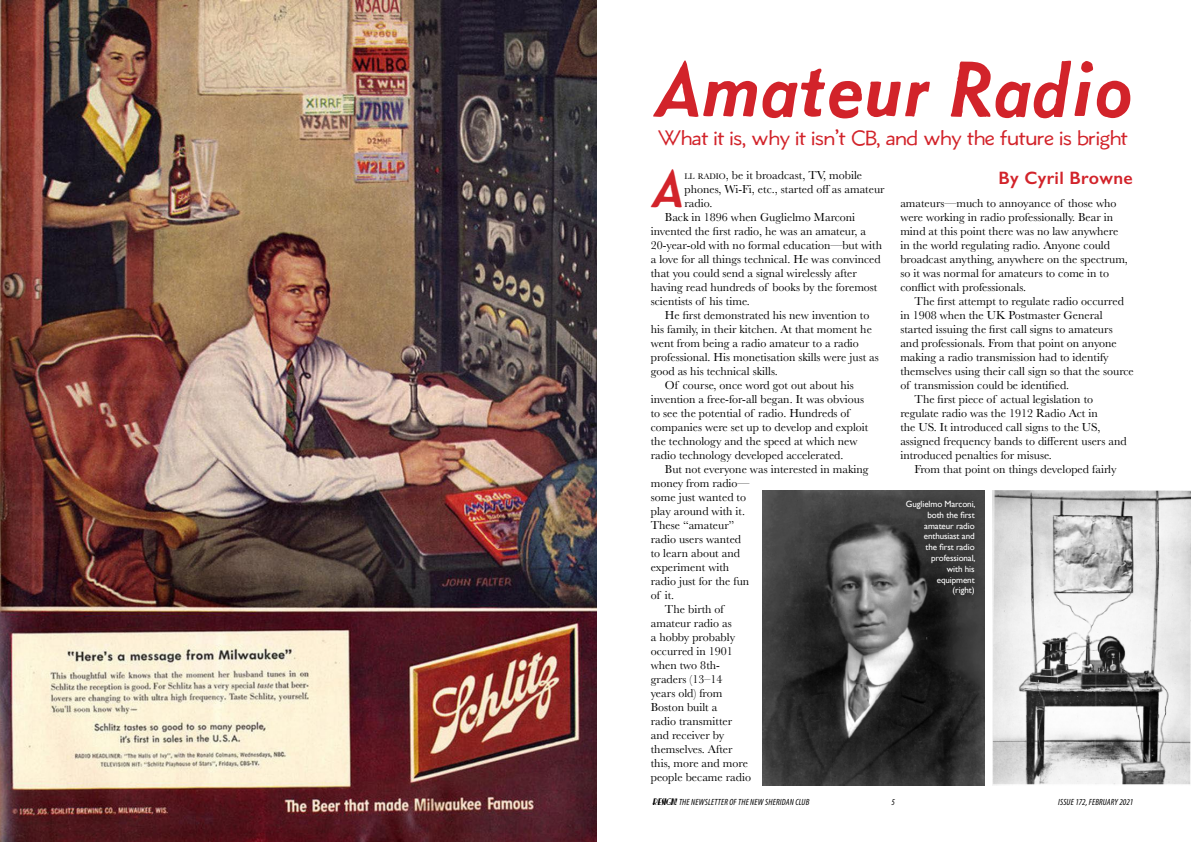
<style>
.page{position:relative;width:1191px;height:842px;background:#fff}
.page>*{position:absolute;margin:0;border:0;box-sizing:border-box;transform-origin:0 0}
.Body_text{font:69px "Metro Medium Italic HPLHS";color:#d2232a}
.Body_text-2{font:46.8px "Metro Medium Italic HPLHS";color:#d2232a}
.Body_text-3{font:19px "Metro Light Alternate HPLHS";color:#d2232a}
.Body_text-4{font:600 18px "Gill Sans";letter-spacing:.02em;color:#d2232a}
.Body_text-5{font:12px/14px "Baskerville";color:#000}
.Picture_caption{font:9px/10.8px "Gill Sans";letter-spacing:-.01em;color:#fff;text-align:right}
.t1{font:italic condensed 9px "Myriad Pro";letter-spacing:.02em;color:#000}
.s1{font-size:8.4px}
.s2{font-style:inherit}
.s3{font-family:"Nickerbocker";font-stretch:normal}
</style>
<div class="page">
<img style="left:763px;top:490px;width:221px;height:295px">
<img style="left:992px;top:490px;width:199px;height:295px">
<img style="left:0;top:0;width:596px;height:842px">
<svg style="left:897px;top:492px;width:86px;height:112px;background:#3e3e3e"></svg>
<p class="Body_text" style="left:653px;top:52px;width:481px">Amateur Radio</p>
<p class="Body_text-3" style="left:657px;top:127px;width:471px">What it is, why it isn’t CB, and why the future is bright</p>
<p class="Body_text-4" style="left:998px;top:167px;width:136px">By Cyril Browne</p>
<p class="Body_text-5" style="left:900px;top:196px;width:229px">amateurs—much to annoyance of those who were working in radio professionally. Bear in mind at this point there was no law anywhere in the world regulating radio. Anyone could broadcast anything, anywhere on the spectrum, so it was normal for amateurs to come in to conflict with professionals.</p>
<p class="Body_text-5" style="left:900px;top:294px;width:235px;text-indent:14px">The first attempt to regulate radio occurred in 1908 when the UK Postmaster General started issuing the first call signs to amateurs and professionals. From that point on anyone making a radio transmission had to identify themselves using their call sign so that the source of transmission could be identified.</p>
<p class="Body_text-5" style="left:900px;top:392px;width:228px;text-indent:14px">The first piece of actual legislation to regulate radio was the 1912 Radio Act in<br>the US. It introduced call signs to the US, assigned frequency bands to different users and introduced penalties for misuse.</p>
<p class="Body_text-5" style="left:914px;top:462px;width:203px">From that point on things developed fairly</p>
<p class="Picture_caption" style="left:906px;top:498px;width:71px">Guglielmo Marconi, both the first amateur radio enthusiast and<br>the first radio professional,<br>with his<br>equipment<br>(right)</p>
<p class="Body_text-2" style="left:651px;top:163px;width:34px">A</p>
<p class="Body_text-5" style="left:684px;top:168px;width:201px"><span class="s1">LL RADIO</span><span class="s2">,</span> be it broadcast, TV, mobile phones, Wi-Fi, etc., started off as amateur radio.</p>
<p class="Body_text-5" style="left:651px;top:210px;width:233px;text-indent:14px">Back in 1896 when Guglielmo Marconi invented the first radio, he was an amateur, a 20-year-old with no formal education—but with a love for all things technical. He was convinced that you could send a signal wirelessly after having read hundreds of books by the foremost scientists of his time.</p>
<p class="Body_text-5" style="left:651px;top:308px;width:229px;text-indent:14px">He first demonstrated his new invention to his family, in their kitchen. At that moment he went from being a radio amateur to a radio professional. His monetisation skills were just as good as his technical skills.</p>
<p class="Body_text-5" style="left:651px;top:378px;width:219px;text-indent:14px">Of course, once word got out about his invention a free-for-all began. It was obvious to see the potential of radio. Hundreds of companies were set up to develop and exploit the technology and the speed at which new radio technology developed accelerated.</p>
<p class="Body_text-5" style="left:651px;top:462px;width:219px;text-indent:14px">But not everyone was interested in making money from radio—<br>some just wanted to<br>play around with it.<br>These “amateur”<br>radio users wanted<br>to learn about and<br>experiment with<br>radio just for the fun<br>of it.</p>
<p class="Body_text-5" style="left:651px;top:602px;width:102px;text-indent:14px">The birth of amateur radio as<br>a hobby probably occurred in 1901 when two 8th&shy;graders (13–14<br>years old) from<br>Boston built a<br>radio transmitter and receiver by themselves. After this, more and more people became radio</p>
<p class="t1" style="left:652px;top:796px;width:159px"><span class="s3">RESIGN!</span>THE NEWSLETTER OF THE NEW SHERIDAN CLUB</p>
<p class="t1" style="left:891px;top:796px;width:5px">5</p>
<p class="t1" style="left:1058px;top:796px;width:77px">ISSUE 172, FEBRUARY 2021</p>
</div>
